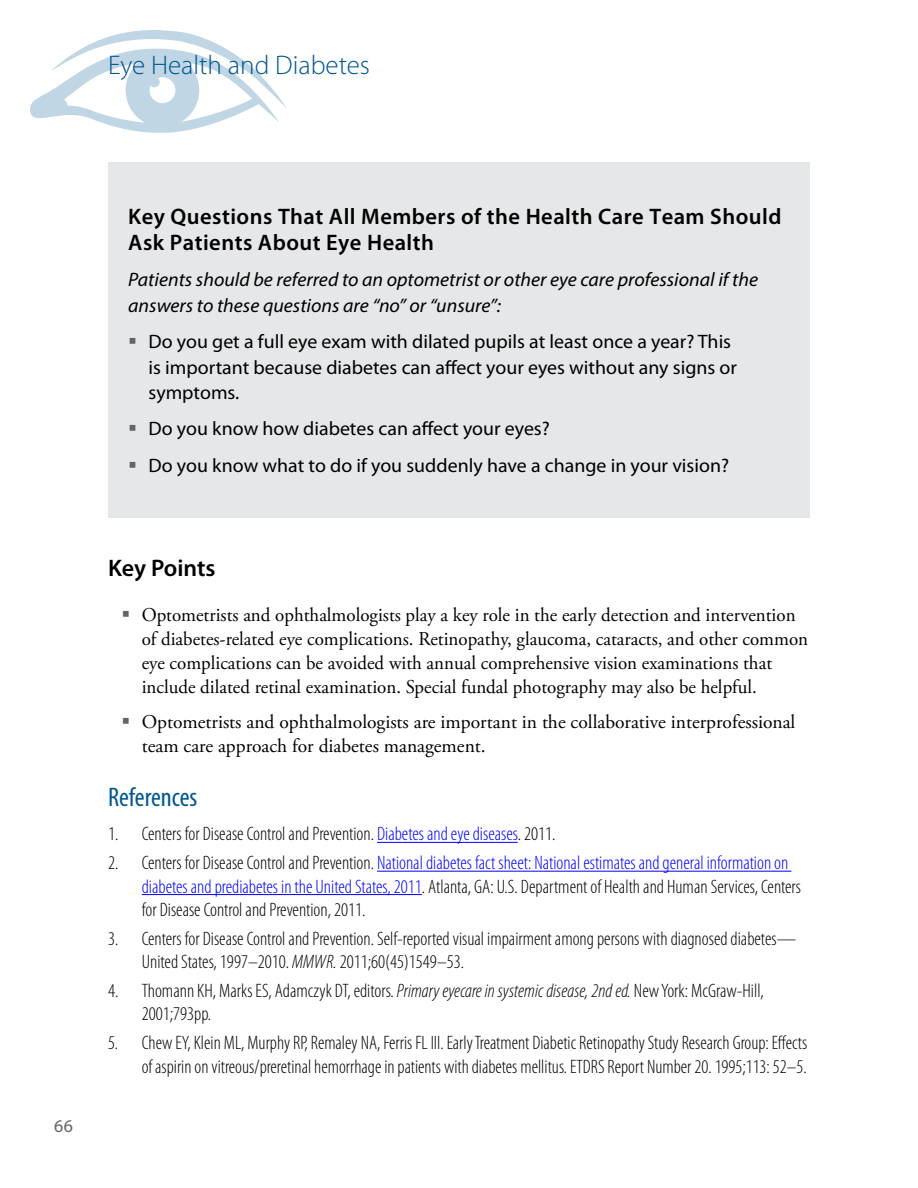
<style>
.page{position:relative;width:918px;height:1188px;background:#fff}
.page>*{position:absolute;margin:0;border:0;box-sizing:border-box;transform-origin:0 0}
.t1{font:300 27px "Myriad Pro";color:#00578f}
.t2{font:condensed 27px "Myriad Pro";color:#00578f}
.t3{font:600 24px "Myriad Pro";letter-spacing:-.005em;color:#000}
.t4{font:600 22.5px/25.5px "Myriad Pro";letter-spacing:.02em;color:#000}
.t5{font:300 condensed 19.5px/23.4px "Myriad Pro";color:#000}
.t6{font:19.5px/24px "Adobe Garamond Pro";color:#000}
.t7{font:19.5px/25.5px "Myriad Pro";color:#000}
.t8{font:italic 19.5px/25.5px "Myriad Pro";color:#000}
.t9{font:18px "Myriad Pro";color:#636466}
.s1{color:#00f}
.s2{font-style:italic}
</style>
<div class="page">
<svg style="left:30px;top:30px;width:257px;height:103px"></svg>
<hr style="left:377px;top:842px;width:141px;height:1px;background:#00f">
<hr style="left:377px;top:871px;width:414px;height:1px;background:#00f">
<hr style="left:142px;top:894px;width:280px;height:1px;background:#00f">
<div style="left:108px;top:162px;width:702px;height:355px;background:#e6e7e8"></div>
<h1 class="t1" style="left:108px;top:50px;width:264px">Eye Health and Diabetes</h1>
<p class="t9" style="left:54px;top:1115px;width:20px">66</p>
<h3 class="t4" style="left:128px;top:204px;width:655px">Key Questions That All Members of the Health Care Team Should<br>Ask Patients About Eye Health</h3>
<p class="t8" style="left:128px;top:267px;width:631px">Patients should be referred to an optometrist or other eye care professional if the answers to these questions are “no” or “unsure”:</p>
<p class="t7" style="left:148px;top:329px;width:590px">Do you get a full eye exam with dilated pupils at least once a year? This is important because diabetes can affect your eyes without any signs or symptoms.</p>
<p class="t7" style="left:148px;top:416px;width:403px">Do you know how diabetes can affect your eyes?</p>
<p class="t7" style="left:148px;top:452px;width:582px">Do you know what to do if you suddenly have a change in your vision?</p>
<h2 class="t3" style="left:108px;top:552px;width:109px">Key Points</h2>
<p class="t6" style="left:142px;top:604px;width:668px">Optometrists and ophthalmologists play a key role in the early detection and intervention of diabetes-related eye complications. Retinopathy, glaucoma, cataracts, and other common eye complications can be avoided with annual comprehensive vision examinations that include dilated retinal examination. Special fundal photography may also be helpful.</p>
<p class="t6" style="left:142px;top:711px;width:655px">Optometrists and ophthalmologists are important in the collaborative interprofessional team care approach for diabetes management.</p>
<h3 class="t2" style="left:108px;top:781px;width:91px">References</h3>
<p class="t5" style="left:108px;top:823px;width:449px">1. Centers for Disease Control and Prevention. <span class="s1">Diabetes and eye diseases</span>. 2011.</p>
<p class="t5" style="left:142px;top:852px;width:661px;text-indent:-34px">2. Centers for Disease Control and Prevention. <span class="s1">National diabetes fact sheet: National estimates and general information on diabetes and prediabetes in the United States, 2011</span>. Atlanta, GA: U.S. Department of Health and Human Services, Centers for Disease Control and Prevention, 2011.</p>
<p class="t5" style="left:142px;top:927px;width:656px;text-indent:-34px">3. Centers for Disease Control and Prevention. Self-reported visual impairment among persons with diagnosed diabetes—<br>United States, 1997–2010. <span class="s2">MMWR.</span> 2011;60(45)1549–53.</p>
<p class="t5" style="left:142px;top:979px;width:624px;text-indent:-34px">4. Thomann KH, Marks ES, Adamczyk DT, editors. <span class="s2">Primary eyecare in systemic disease, 2nd ed.</span> New York: McGraw-Hill,<br>2001;793pp.</p>
<p class="t5" style="left:108px;top:1032px;width:701px;text-align:right">5. Chew EY, Klein ML, Murphy RP, Remaley NA, Ferris FL III. Early Treatment Diabetic Retinopathy Study Research Group: Effects of aspirin on vitreous/preretinal hemorrhage in patients with diabetes mellitus. ETDRS Report Number 20. 1995;113: 52–5.</p>
</div>
